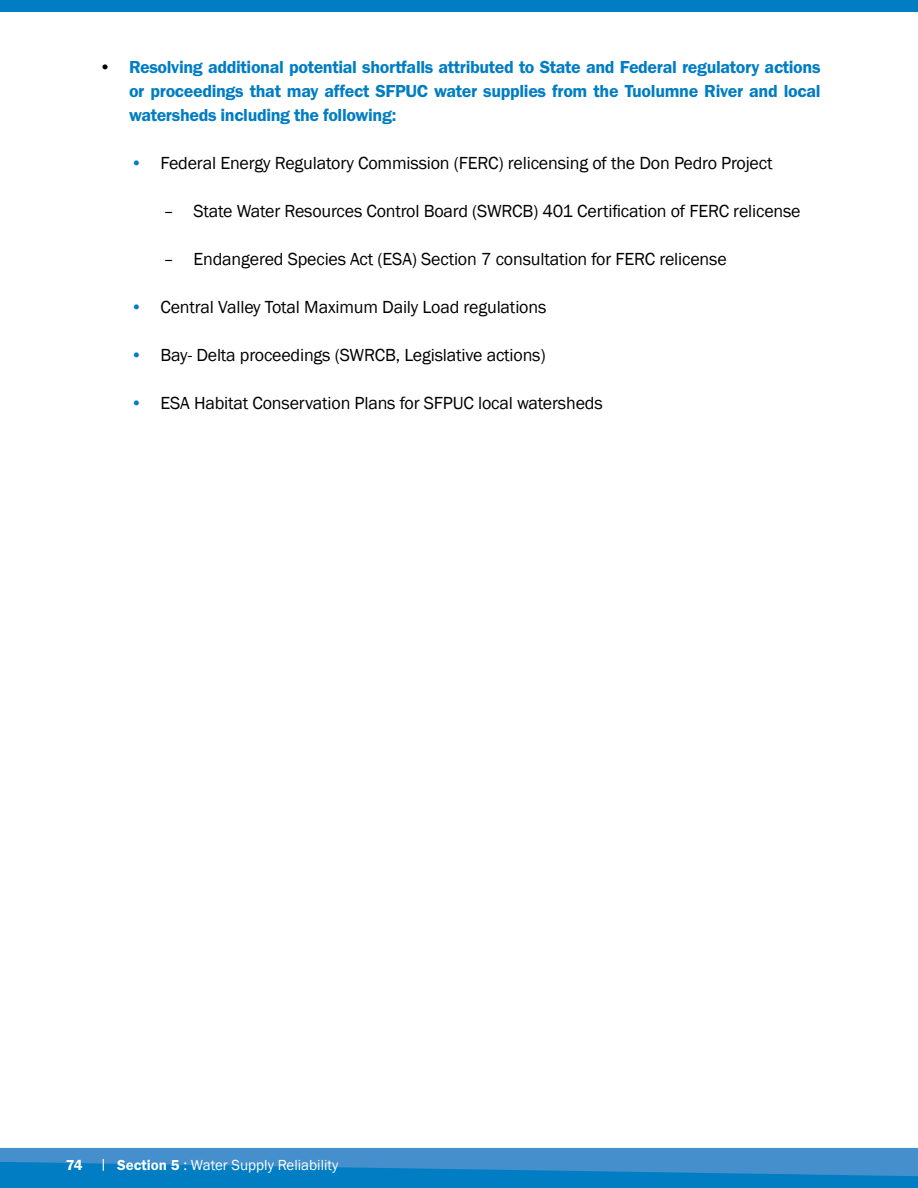
<style>
.page{position:relative;width:918px;height:1188px;background:#fff}
.page>*{position:absolute;margin:0;border:0;box-sizing:border-box;transform-origin:0 0}
.t1{font:18px "Franklin Gothic";letter-spacing:-.01em;color:#000}
.t2{font:600 18px/24px "Franklin Got T";letter-spacing:-.02em;color:#007dc3;text-align:justify}
.t3{font:15px "Franklin Gothic";color:#fff}
.t4{font:600 15px "Franklin Got T";color:#fff}
.s1{color:#000}
.s2{font-family:"Franklin Got T";font-weight:600;color:#007dc3}
.s3{font-family:"Franklin Got T";font-weight:600}
</style>
<div class="page">
<div style="left:0;top:1162px;width:918px;height:26px;background:#007dc3"></div>
<svg style="left:0;top:1148px;width:918px;height:29px"></svg>
<div style="left:0;top:0;width:918px;height:12px;background:#007dc3"></div>
<p class="t2" style="left:129px;top:55px;width:693px;text-indent:-30px"><span class="s1">•</span> Resolving additional potential shortfalls attributed to State and Federal regulatory actions or proceedings that may affect SFPUC water supplies from the Tuolumne River and local watersheds including the following:</p>
<p class="t1" style="left:130px;top:151px;width:644px"><span class="s2">•</span> Federal Energy Regulatory Commission (FERC) relicensing of the Don Pedro Project</p>
<p class="t1" style="left:164px;top:199px;width:639px">– State Water Resources Control Board (SWRCB) 401 Certification of FERC relicense</p>
<p class="t1" style="left:163px;top:247px;width:565px">– Endangered Species Act (ESA) Section 7 consultation for FERC relicense</p>
<p class="t1" style="left:130px;top:295px;width:417px"><span class="s2">•</span> Central Valley Total Maximum Daily Load regulations</p>
<p class="t1" style="left:130px;top:343px;width:417px"><span class="s2">•</span> Bay- Delta proceedings (SWRCB, Legislative actions)</p>
<p class="t1" style="left:130px;top:391px;width:474px"><span class="s2">•</span> ESA Habitat Conservation Plans for SFPUC local watersheds</p>
<p class="t4" style="left:66px;top:1157px;width:18px">74</p>
<p class="t3" style="left:117px;top:1156px;width:223px"><span class="s3">Section 5</span> : Water Supply Reliability</p>
</div>
